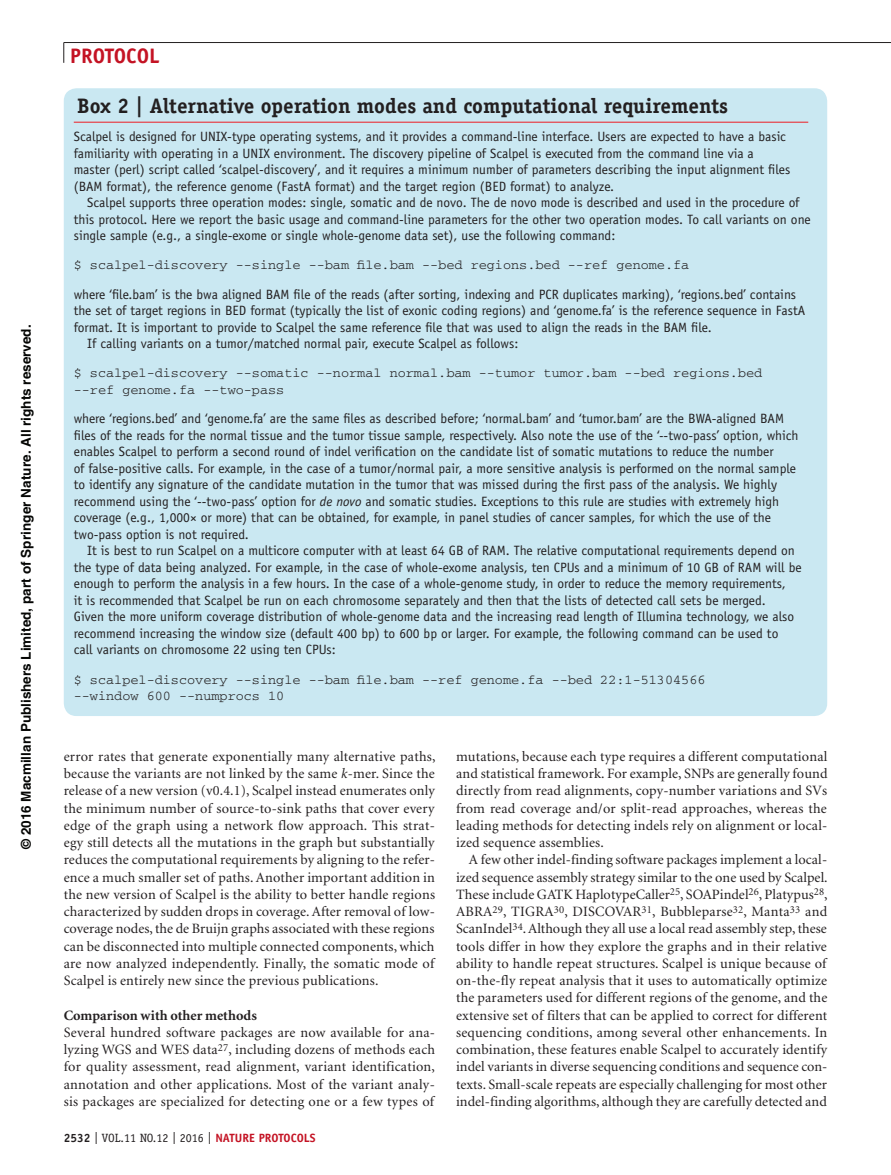
<style>
.page{position:relative;width:891px;height:1175px;background:#fff}
.page>*{position:absolute;margin:0;border:0;box-sizing:border-box;transform-origin:0 0}
.pBoxttl{font:700 21px "Officina Serif";color:#231f20}
.t1{font:700 21px "Officina Sans";color:#c41324}
.pPara{font:14.25px/17.2px "Minion";letter-spacing:.01em;color:#231f20;text-align:justify}
.pFirstpara{font:14.25px/17.2px "Minion";letter-spacing:.01em;color:#231f20;text-align:justify}
.pSec2ttl{font:700 14.25px "Minion";color:#231f20}
.pBox{font:13.5px/16.5px "Officina Sans";color:#231f20}
.pBox-2{font:13.5px/16.5px "Courier";color:#231f20}
.t2{font:700 13.5px "Helvetica";color:#040503}
.t3{font:12px "Officina Serif";color:#231f20}
.s1{font-style:italic}
.s2{font-family:"Officina Sans";font-weight:700}
.s3{font-family:"Officina Sans";font-weight:700;color:#c41324}
</style>
<div class="page">
<svg style="left:64px;top:43px;width:1px;height:20px"></svg>
<hr style="left:64px;top:42px;width:827px;height:1px;background:#231f20">
<div style="left:64px;top:88px;width:763px;height:628px;background:#cae8f2;border-radius:13px"></div>
<hr style="left:74px;top:122px;width:734px;height:1px;background:#ee1d23">
<p class="t2" style="left:18px;top:849px;width:526px;rotate:-90deg">© 2016 Macmillan Publishers Limited, part of Springer Nature. All rights reserved.</p>
<h1 class="t1" style="left:70px;top:43px;width:91px">PROTOCOL</h1>
<p class="pBoxttl" style="left:77px;top:93px;width:652px">Box 2 | Alternative operation modes and computational requirements</p>
<p class="pBox" style="left:74px;top:128px;width:718px">Scalpel is designed for UNIX-type operating systems, and it provides a command-line interface. Users are expected to have a basic familiarity with operating in a UNIX environment. The discovery pipeline of Scalpel is executed from the command line via a master (perl) script called ‘scalpel-discovery’, and it requires a minimum number of parameters describing the input alignment files (BAM format), the reference genome (FastA format) and the target region (BED format) to analyze.</p>
<p class="pBox" style="left:74px;top:194px;width:738px;text-indent:14px">Scalpel supports three operation modes: single, somatic and de novo. The de novo mode is described and used in the procedure of this protocol. Here we report the basic usage and command-line parameters for the other two operation modes. To call variants on one single sample (e.g., a single-exome or single whole-genome data set), use the following command:</p>
<p class="pBox-2" style="left:74px;top:257px;width:617px">$ scalpel-discovery --single --bam file.bam --bed regions.bed --ref genome.fa</p>
<p class="pBox" style="left:74px;top:286px;width:733px">where ‘file.bam’ is the bwa aligned BAM file of the reads (after sorting, indexing and PCR duplicates marking), ‘regions.bed’ contains the set of target regions in BED format (typically the list of exonic coding regions) and ‘genome.fa’ is the reference sequence in FastA format. It is important to provide to Scalpel the same reference file that was used to align the reads in the BAM file.</p>
<p class="pBox" style="left:87px;top:335px;width:433px">If calling variants on a tumor/matched normal pair, execute Scalpel as follows:</p>
<p class="pBox-2" style="left:74px;top:365px;width:690px">$ scalpel-discovery --somatic --normal normal.bam --tumor tumor.bam --bed regions.bed --ref genome.fa --two-pass</p>
<p class="pBox" style="left:74px;top:410px;width:726px">where ‘regions.bed’ and ‘genome.fa’ are the same files as described before; ‘normal.bam’ and ‘tumor.bam’ are the BWA-aligned BAM files of the reads for the normal tissue and the tumor tissue sample, respectively. Also note the use of the ‘<span class="s1">-</span>-two-pass’ option, which enables Scalpel to perform a second round of indel verification on the candidate list of somatic mutations to reduce the number<br>of false-positive calls. For example, in the case of a tumor/normal pair, a more sensitive analysis is performed on the normal sample to identify any signature of the candidate mutation in the tumor that was missed during the first pass of the analysis. We highly recommend using the ‘--two-pass’ option for <span class="s1">de novo</span> and somatic studies. Exceptions to this rule are studies with extremely high coverage (e.g., 1,000× or more) that can be obtained, for example, in panel studies of cancer samples, for which the use of the two-pass option is not required.</p>
<p class="pBox" style="left:74px;top:542px;width:729px;text-indent:14px">It is best to run Scalpel on a multicore computer with at least 64 GB of RAM. The relative computational requirements depend on the type of data being analyzed. For example, in the case of whole-exome analysis, ten CPUs and a minimum of 10 GB of RAM will be enough to perform the analysis in a few hours. In the case of a whole-genome study, in order to reduce the memory requirements,<br>it is recommended that Scalpel be run on each chromosome separately and then that the lists of detected call sets be merged.<br>Given the more uniform coverage distribution of whole-genome data and the increasing read length of Illumina technology, we also recommend increasing the window size (default 400 bp) to 600 bp or larger. For example, the following command can be used to<br>call variants on chromosome 22 using ten CPUs:</p>
<p class="pBox-2" style="left:74px;top:671px;width:633px">$ scalpel-discovery --single --bam file.bam --ref genome.fa --bed 22:1-51304566 --window 600 --numprocs 10</p>
<p class="pPara" style="left:64px;top:748px;width:373px">error rates that generate exponentially many alternative paths, because the variants are not linked by the same <span class="s1">k</span>-mer. Since the release of a new version (v0.4.1), Scalpel instead enumerates only the minimum number of source-to-sink paths that cover every edge of the graph using a network flow approach. This strat&shy;egy still detects all the mutations in the graph but substantially reduces the computational requirements by aligning to the refer&shy;ence a much smaller set of paths. Another important addition in the new version of Scalpel is the ability to better handle regions characterized by sudden drops in coverage. After removal of low&shy;coverage nodes, the de Bruijn graphs associated with these regions can be disconnected into multiple connected components, which are now analyzed independently. Finally, the somatic mode of Scalpel is entirely new since the previous publications.</p>
<p class="pSec2ttl" style="left:64px;top:1007px;width:195px">Comparison with other methods</p>
<p class="pFirstpara" style="left:64px;top:1024px;width:373px">Several hundred software packages are now available for ana&shy;lyzing WGS and WES data<sup>27</sup>, including dozens of methods each for quality assessment, read alignment, variant identification, annotation and other applications. Most of the variant analy&shy;sis packages are specialized for detecting one or a few types of</p>
<p class="t3" style="left:64px;top:1131px;width:253px"><span class="s2">2532</span> | VOL.11 NO.12 | 2016 | <span class="s3">NATURE PROTOCOLS</span></p>
<p class="pFirstpara" style="left:456px;top:748px;width:373px">mutations, because each type requires a different computational and statistical framework. For example, SNPs are generally found directly from read alignments, copy-number variations and SVs from read coverage and/or split-read approaches, whereas the leading methods for detecting indels rely on alignment or local&shy;ized sequence assemblies.</p>
<p class="pPara" style="left:456px;top:851px;width:373px;text-indent:13px">A few other indel-finding software packages implement a local&shy;ized sequence assembly strategy similar to the one used by Scalpel.<br>These include GATK HaplotypeCaller<sup>25</sup>, SOAPindel<sup>26</sup>, Platypus<sup>28</sup>, ABRA<sup>29</sup>, TIGRA<sup>30</sup>, DISCOVAR<sup>31</sup>, Bubbleparse<sup>32</sup>, Manta<sup>33</sup> and ScanIndel<sup>34</sup>. Although they all use a local read assembly step, these tools differ in how they explore the graphs and in their relative ability to handle repeat structures. Scalpel is unique because of on-the-fly repeat analysis that it uses to automatically optimize the parameters used for different regions of the genome, and the extensive set of filters that can be applied to correct for different sequencing conditions, among several other enhancements. In combination, these features enable Scalpel to accurately identify indel variants in diverse sequencing conditions and sequence con&shy;texts. Small-scale repeats are especially challenging for most other indel-finding algorithms, although they are carefully detected and</p>
</div>
